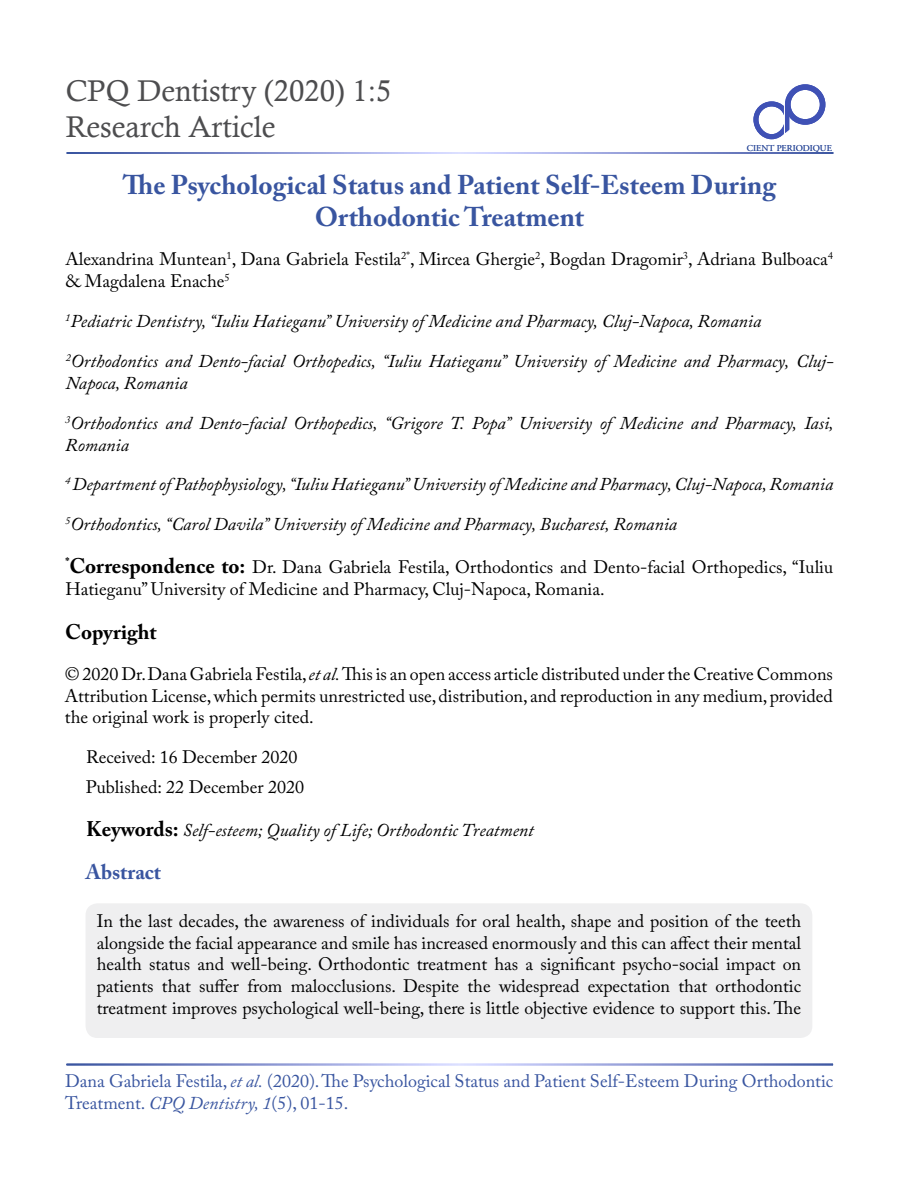
<style>
.page{position:relative;width:900px;height:1200px;background:#fff}
.page>*{position:absolute;margin:0;border:0;box-sizing:border-box;transform-origin:0 0}
.t1{font:30px/36px "Calisto";color:#4d4d4f}
.t2{font:700 27px/32.4px "Adobe Caslon Pro";color:#3955a0;text-align:center}
.t3{font:700 21px "Adobe Caslon Pro";color:#000}
.t4{font:700 21px "Adobe Caslon Pro";color:#3955a0}
.t5{font:18px/21.6px "Adobe Caslon Pro";color:#000}
.t6{font:italic 18px/21.6px "Adobe Caslon Pro";color:#000}
.t7{font:18px/21.6px "Adobe Caslon Pro";color:#3955a0}
.t8{font:9px "Adobe Garamond Pro";color:#3955a0}
.s1{font-weight:700;font-size:21px}
.s2{font-style:italic}
.s3{font-weight:700;font-style:normal;font-size:21px}
</style>
<div class="page">
<div style="left:86px;top:903px;width:726px;height:135px;background:#efeff0;border-radius:12px"></div>
<div style="left:753px;top:101px;width:37px;height:38px;border:5px solid #3f51b5;border-radius:50%"></div>
<svg style="left:784px;top:106px;width:6px;height:23px"></svg>
<hr style="left:785px;top:105px;width:4px;height:29px;background:#3f51b5">
<svg style="left:783px;top:129px;width:7px;height:6px"></svg>
<div style="left:785px;top:84px;width:40px;height:41px;border:6px solid #3f51b5;border-radius:50%"></div>
<h1 class="t1" style="left:66px;top:72px;width:327px">CPQ Dentistry (2020) 1:5<br>Research Article</h1>
<h2 class="t2" style="left:123px;top:169px;width:655px">The Psychological Status and Patient Self-Esteem During<br>Orthodontic Treatment</h2>
<p class="t5" style="left:65px;top:248px;width:769px">Alexandrina Muntean<sup>1</sup>, Dana Gabriela Festila<sup>2*</sup>, Mircea Ghergie<sup>2</sup>, Bogdan Dragomir<sup>3</sup>, Adriana Bulboaca<sup>4 </sup>&amp; Magdalena Enache<sup>5</sup></p>
<p class="t8" style="left:747px;top:142px;width:86px">CIENT PERIODIQUE</p>
<p class="t6" style="left:65px;top:310px;width:698px"><sup>1</sup>Pediatric Dentistry, “Iuliu Hatieganu” University of Medicine and Pharmacy, Cluj-Napoca, Romania</p>
<p class="t6" style="left:66px;top:350px;width:770px"><sup>2</sup>Orthodontics and Dento-facial Orthopedics, “Iuliu Hatieganu” University of Medicine and Pharmacy, Cluj-<br>Napoca, Romania</p>
<p class="t6" style="left:65px;top:412px;width:770px"><sup>3</sup>Orthodontics and Dento-facial Orthopedics, “Grigore T. Popa” University of Medicine and Pharmacy, Iasi,<br>Romania</p>
<p class="t6" style="left:65px;top:473px;width:769px"><sup>4</sup> Department of Pathophysiology, “Iuliu Hatieganu” University of Medicine and Pharmacy, Cluj-Napoca, Romania</p>
<p class="t6" style="left:65px;top:513px;width:613px"><sup>5</sup>Orthodontics, “Carol Davila” University of Medicine and Pharmacy, Bucharest, Romania</p>
<p class="t5" style="left:65px;top:556px;width:769px"><sup>*</sup><span class="s1">Correspondence to:</span> Dr. Dana Gabriela Festila, Orthodontics and Dento-facial Orthopedics, “Iuliu<br>Hatieganu” University of Medicine and Pharmacy, Cluj-Napoca, Romania.</p>
<p class="t3" style="left:65px;top:620px;width:93px">Copyright</p>
<p class="t5" style="left:65px;top:663px;width:770px;text-align:justify">© 2020 Dr. Dana Gabriela Festila, <span class="s2">et al.</span> This is an open access article distributed under the Creative Commons Attribution License, which permits unrestricted use, distribution, and reproduction in any medium, provided the original work is properly cited.</p>
<p class="t5" style="left:86px;top:746px;width:213px">Received: 16 December 2020</p>
<p class="t5" style="left:86px;top:776px;width:220px">Published: 22 December 2020</p>
<p class="t6" style="left:86px;top:819px;width:449px"><span class="s3">Keywords:</span> Self-esteem; Quality of Life; Orthodontic Treatment</p>
<p class="t4" style="left:86px;top:859px;width:77px">Abstract</p>
<p class="t5" style="left:97px;top:910px;width:706px;text-align:justify">In the last decades, the awareness of individuals for oral health, shape and position of the teeth alongside the facial appearance and smile has increased enormously and this can affect their mental health status and well-being. Orthodontic treatment has a significant psycho-social impact on patients that suffer from malocclusions. Despite the widespread expectation that orthodontic treatment improves psychological well-being, there is little objective evidence to support this. The</p>
<p class="t7" style="left:65px;top:1070px;width:769px">Dana Gabriela Festila, <span class="s2">et al.</span> (2020). The Psychological Status and Patient Self-Esteem During Orthodontic<br>Treatment. <span class="s2">CPQ Dentistry, 1</span>(5), 01-15.</p>
</div>
